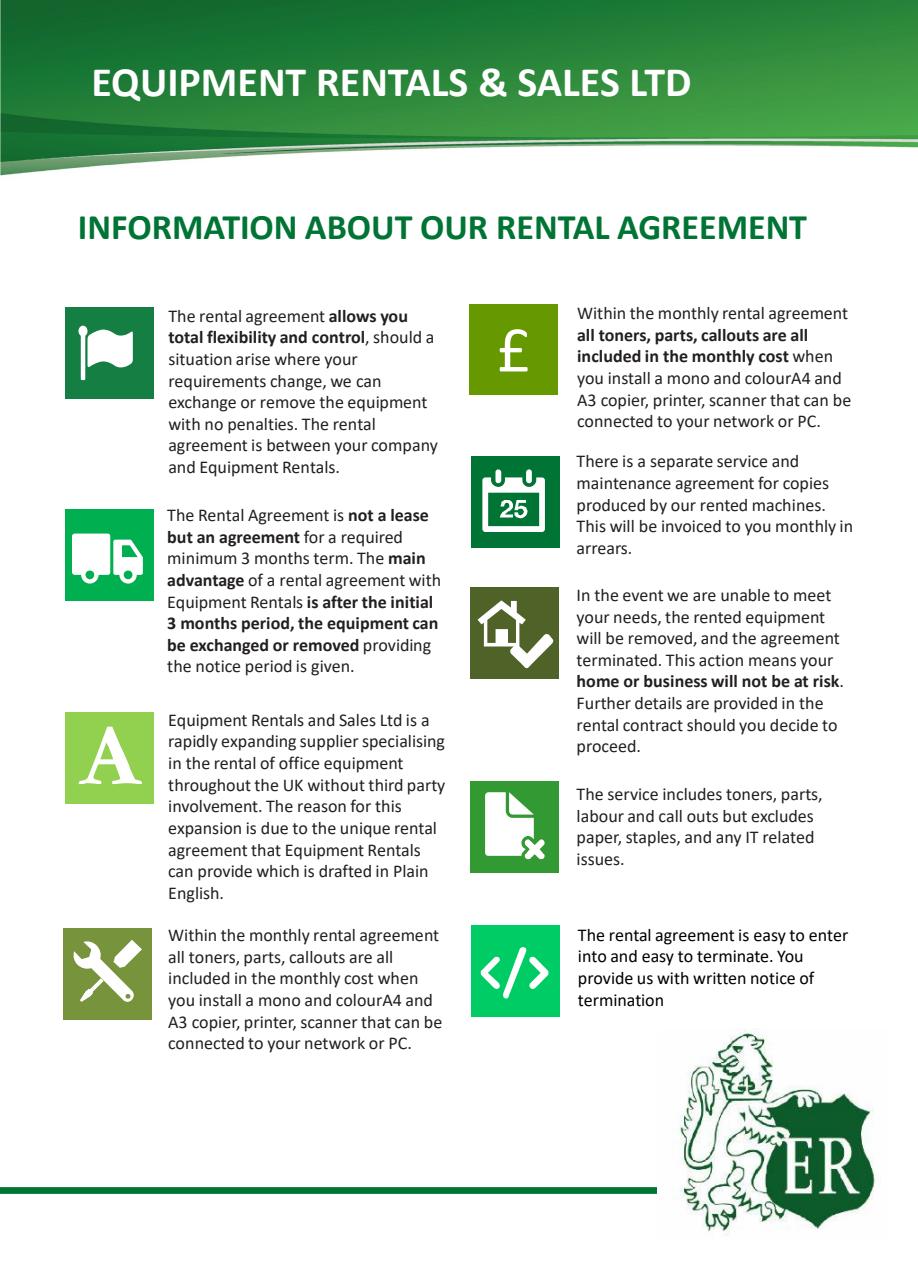
<style>
.page{position:relative;width:918px;height:1264px;background:#fff}
.page>*{position:absolute;margin:0;border:0;box-sizing:border-box;transform-origin:0 0}
.t1{font:66px "Calibri";color:#fff}
.t2{font:700 42px "Calibri";color:#fff}
.t3{font:700 36px "Calibri";color:#007434}
.t4{font:18px/21.6px "Calibri";color:#231f20}
.t5{font:18px/21.6px "Calibri";color:#000}
.s1{font-weight:700}
</style>
<div class="page">
<img style="left:0;top:0;width:918px;height:176px">
<img style="left:679px;top:1028px;width:196px;height:207px">
<svg style="left:0;top:1187px;width:657px;height:6px;background:#057638"></svg>
<div style="left:65px;top:307px;width:88px;height:92px;background:#147e43"></div>
<svg style="left:78px;top:325px;width:55px;height:55px"></svg>
<div style="left:470px;top:304px;width:88px;height:91px;background:#690"></div>
<div style="left:63px;top:927px;width:89px;height:91px;background:#77933c"></div>
<svg style="left:73px;top:940px;width:69px;height:61px"></svg>
<div style="left:65px;top:509px;width:88px;height:91px;background:#00b050"></div>
<svg style="left:72px;top:533px;width:71px;height:50px"></svg>
<div style="left:471px;top:456px;width:88px;height:91px;background:#007434"></div>
<svg style="left:482px;top:469px;width:63px;height:63px"></svg>
<div style="left:470px;top:587px;width:89px;height:91px;background:#4f6228"></div>
<svg style="left:478px;top:600px;width:75px;height:68px"></svg>
<div style="left:65px;top:712px;width:88px;height:91px;background:#92d050"></div>
<svg style="left:78px;top:726px;width:64px;height:58px"></svg>
<div style="left:470px;top:780px;width:89px;height:92px;background:#393"></div>
<svg style="left:485px;top:792px;width:60px;height:66px"></svg>
<div style="left:472px;top:925px;width:88px;height:91px;background:#0c6"></div>
<svg style="left:481px;top:947px;width:68px;height:51px"></svg>
<p class="t2" style="left:91px;top:52px;width:602px">EQUIPMENT RENTALS &amp; SALES LTD</p>
<p class="t3" style="left:78px;top:202px;width:731px">INFORMATION ABOUT OUR RENTAL AGREEMENT</p>
<p class="t4" style="left:168px;top:304px;width:271px">The rental agreement <span class="s1">allows you total flexibility and control</span>, should a situation arise where your requirements change, we can exchange or remove the equipment with no penalties. The rental agreement is between your company and Equipment Rentals.</p>
<p class="t4" style="left:167px;top:503px;width:276px">The Rental Agreement is <span class="s1">not a lease but an agreement</span> for a required minimum 3 months term. The <span class="s1">main advantage</span> of a rental agreement with Equipment Rentals <span class="s1">is after the initial 3 months period, the equipment can be exchanged or removed</span> providing the notice period is given.</p>
<p class="t4" style="left:168px;top:708px;width:279px">Equipment Rentals and Sales Ltd is a rapidly expanding supplier specialising in the rental of office equipment throughout the UK without third party involvement. The reason for this expansion is due to the unique rental agreement that Equipment Rentals can provide which is drafted in Plain English.</p>
<p class="t4" style="left:168px;top:923px;width:276px">Within the monthly rental agreement all toners, parts, callouts are all included in the monthly cost when you install a mono and colourA4 and A3 copier, printer, scanner that can be connected to your network or PC.</p>
<p class="t1" style="left:497px;top:303px;width:35px">£</p>
<p class="t4" style="left:577px;top:302px;width:276px">Within the monthly rental agreement <span class="s1">all toners, parts, callouts are all included in the monthly cost</span> when you install a mono and colourA4 and A3 copier, printer, scanner that can be connected to your network or PC.</p>
<p class="t4" style="left:577px;top:450px;width:278px">There is a separate service and maintenance agreement for copies produced by our rented machines.<br>This will be invoiced to you monthly in arrears.</p>
<p class="t4" style="left:577px;top:583px;width:269px">In the event we are unable to meet your needs, the rented equipment will be removed, and the agreement terminated. This action means your <span class="s1">home or business will not be at risk</span>.<br>Further details are provided in the rental contract should you decide to proceed.</p>
<p class="t4" style="left:577px;top:782px;width:248px">The service includes toners, parts, labour and call outs but excludes paper, staples, and any IT related issues.</p>
<p class="t5" style="left:578px;top:923px;width:272px">The rental agreement is easy to enter into and easy to terminate. You provide us with written notice of termination</p>
</div>
